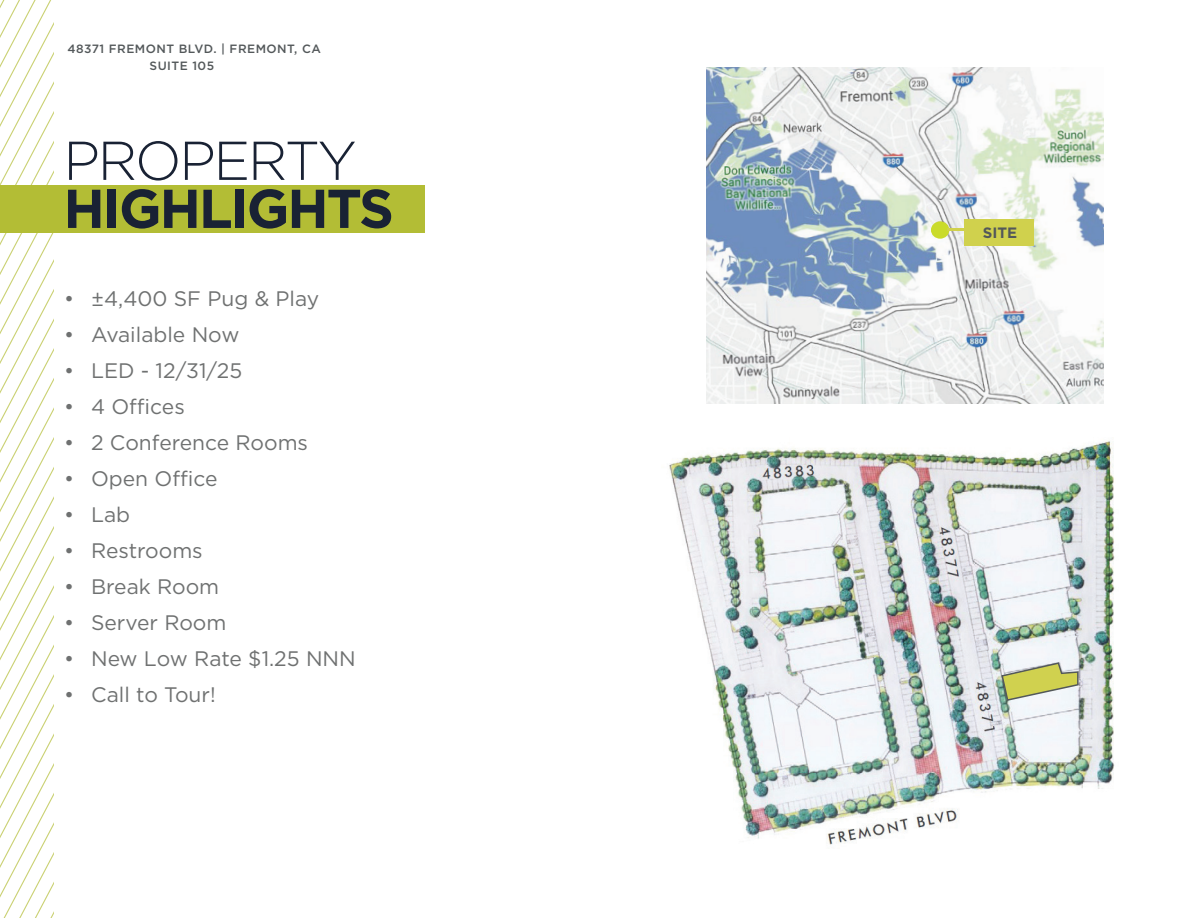
<style>
.page{position:relative;width:1188px;height:918px;background:#fff}
.page>*{position:absolute;margin:0;border:0;box-sizing:border-box;transform-origin:0 0}
.t1{font:700 54.6px "Gotham";letter-spacing:-.04em;color:#192234}
.t2{font:300 54.6px "Gotham";letter-spacing:-.04em;color:#192234}
.t3{font:21px "Gotham";color:#6f7171}
.t4{font:700 15px "Gotham";color:#53585a}
.t5{font:500 12px "Gotham";letter-spacing:.04em;color:#53585a}
</style>
<div class="page">
<svg style="left:0;top:0;width:54px;height:918px"></svg>
<div style="left:0;top:185px;width:424px;height:47px;background:#b3bd35"></div>
<img style="left:706px;top:68px;width:398px;height:335px">
<img style="left:669px;top:441px;width:446px;height:404px">
<div style="left:931px;top:221px;width:18px;height:18px;background:#cadb2a;border-radius:50%"></div>
<div style="left:964px;top:219px;width:70px;height:27px;background:#d0d14d"></div>
<hr style="left:947px;top:228px;width:27px;height:3px;background:#d0d14d">
<svg style="left:1000px;top:661px;width:79px;height:41px"></svg>
<p class="t5" style="left:67px;top:42px;width:255px">48371 FREMONT BLVD. | FREMONT, CA</p>
<p class="t5" style="left:150px;top:59px;width:66px">SUITE 105</p>
<h1 class="t2" style="left:63px;top:126px;width:295px">PROPERTY</h1>
<h1 class="t1" style="left:63px;top:172px;width:332px">HIGHLIGHTS</h1>
<p class="t3" style="left:64px;top:285px;width:257px">• ±4,400 SF Pug &amp; Play</p>
<p class="t3" style="left:64px;top:321px;width:177px">• Available Now</p>
<p class="t3" style="left:64px;top:357px;width:180px">• LED - 12/31/25</p>
<p class="t3" style="left:64px;top:393px;width:122px">• 4 Offices</p>
<p class="t3" style="left:64px;top:429px;width:245px">• 2 Conference Rooms</p>
<p class="t3" style="left:64px;top:465px;width:155px">• Open Office</p>
<p class="t3" style="left:64px;top:501px;width:68px">• Lab</p>
<p class="t3" style="left:64px;top:537px;width:140px">• Restrooms</p>
<p class="t3" style="left:64px;top:573px;width:157px">• Break Room</p>
<p class="t3" style="left:64px;top:609px;width:164px">• Server Room</p>
<p class="t3" style="left:64px;top:645px;width:293px">• New Low Rate $1.25 NNN</p>
<p class="t3" style="left:64px;top:681px;width:153px">• Call to Tour!</p>
<p class="t4" style="left:983px;top:222px;width:36px">SITE</p>
</div>
